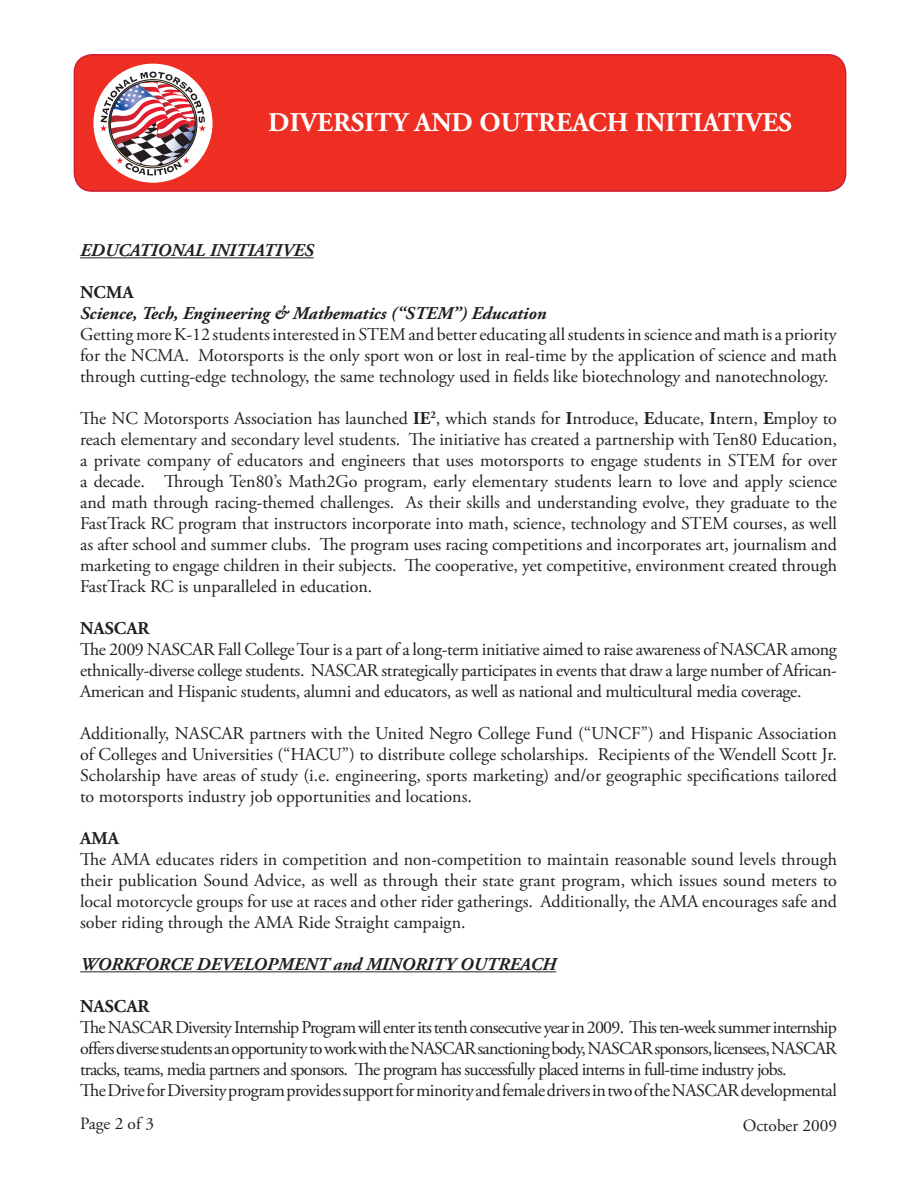
<style>
.page{position:relative;width:918px;height:1188px;background:#fff}
.page>*{position:absolute;margin:0;border:0;box-sizing:border-box;transform-origin:0 0}
.t1{font:700 27px "Adobe Garamond Pro";color:#fff}
.t2{font:18px/21px "Adobe Garamond Pro";letter-spacing:-.025em;color:#231f20;text-align:justify}
.t3{font:18px/21px "Adobe Garamond Pro";letter-spacing:-.045em;color:#231f20}
.t4{font:italic 700 18px "Adobe Garamond Pro";color:#231f20}
.t5{font:700 18px "Adobe Garamond Pro";color:#231f20}
.t6{font:17.25px "Adobe Garamond Pro";color:#231f20}
.s1{font-weight:700}
</style>
<div class="page">
<div style="left:74px;top:55px;width:772px;height:136px;background:#ee2e22;border-radius:18px"></div>
<div style="left:74px;top:54px;width:772px;height:138px;border:2px solid #ce1f36;border-radius:18px"></div>
<div style="left:94px;top:64px;width:118px;height:118px;background:#fff;border-radius:50%"></div>
<div style="left:93px;top:64px;width:120px;height:119px;border:2px solid #fff;border-radius:50%"></div>
<img style="left:100px;top:72px;width:106px;height:104px">
<hr style="left:80px;top:257px;width:234px;height:1px;background:#231f20">
<hr style="left:80px;top:971px;width:476px;height:1px;background:#231f20">
<h1 class="t1" style="left:268px;top:107px;width:525px">DIVERSITY AND OUTREACH INITIATIVES</h1>
<p class="t4" style="left:80px;top:240px;width:235px">EDUCATIONAL INITIATIVES</p>
<p class="t5" style="left:80px;top:282px;width:55px">NCMA</p>
<p class="t4" style="left:80px;top:303px;width:468px">Science, Tech, Engineering &amp; Mathematics (“STEM”) Education</p>
<p class="t2" style="left:80px;top:324px;width:758px">Getting more K-12 students interested in STEM and better educating all students in science and math is a priority for the NCMA. Motorsports is the only sport won or lost in real-time by the application of science and math through cutting-edge technology, the same technology used in fields like biotechnology and nanotechnology.</p>
<p class="t2" style="left:80px;top:408px;width:758px">The NC Motorsports Association has launched <span class="s1">IE</span><sup>2</sup>, which stands for <span class="s1">I</span>ntroduce, <span class="s1">E</span>ducate, <span class="s1">I</span>ntern, <span class="s1">E</span>mploy to reach elementary and secondary level students. The initiative has created a partnership with Ten80 Education, a private company of educators and engineers that uses motorsports to engage students in STEM for over a decade. Through Ten80’s Math2Go program, early elementary students learn to love and apply science and math through racing-themed challenges. As their skills and understanding evolve, they graduate to the FastTrack RC program that instructors incorporate into math, science, technology and STEM courses, as well as after school and summer clubs. The program uses racing competitions and incorporates art, journalism and marketing to engage children in their subjects. The cooperative, yet competitive, environment created through FastTrack RC is unparalleled in education.</p>
<p class="t5" style="left:80px;top:618px;width:71px">NASCAR</p>
<p class="t2" style="left:80px;top:640px;width:758px">The 2009 NASCAR Fall College Tour is a part of a long-term initiative aimed to raise awareness of NASCAR among ethnically-diverse college students. NASCAR strategically participates in events that draw a large number of African-American and Hispanic students, alumni and educators, as well as national and multicultural media coverage.</p>
<p class="t2" style="left:80px;top:724px;width:758px">Additionally, NASCAR partners with the United Negro College Fund (“UNCF”) and Hispanic Association of Colleges and Universities (“HACU”) to distribute college scholarships. Recipients of the Wendell Scott Jr.<br>Scholarship have areas of study (i.e. engineering, sports marketing) and/or geographic specifications tailored to motorsports industry job opportunities and locations.</p>
<p class="t5" style="left:80px;top:828px;width:40px">AMA</p>
<p class="t2" style="left:80px;top:850px;width:758px">The AMA educates riders in competition and non-competition to maintain reasonable sound levels through their publication Sound Advice, as well as through their state grant program, which issues sound meters to local motorcycle groups for use at races and other rider gatherings. Additionally, the AMA encourages safe and sober riding through the AMA Ride Straight campaign.</p>
<p class="t4" style="left:80px;top:954px;width:478px">WORKFORCE DEVELOPMENT and MINORITY OUTREACH</p>
<p class="t5" style="left:80px;top:996px;width:71px">NASCAR</p>
<p class="t3" style="left:80px;top:1018px;width:758px">The NASCAR Diversity Internship Program will enter its tenth consecutive year in 2009. This ten-week summer internship offers diverse students an opportunity to work with the NASCAR sanctioning body, NASCAR sponsors, licensees, NASCAR tracks, teams, media partners and sponsors. The program has successfully placed interns in full-time industry jobs.<br>The Drive for Diversity program provides support for minority and female drivers in two of the NASCAR developmental</p>
<p class="t6" style="left:80px;top:1113px;width:75px">Page 2 of 3</p>
<p class="t6" style="left:743px;top:1115px;width:96px">October 2009</p>
</div>
